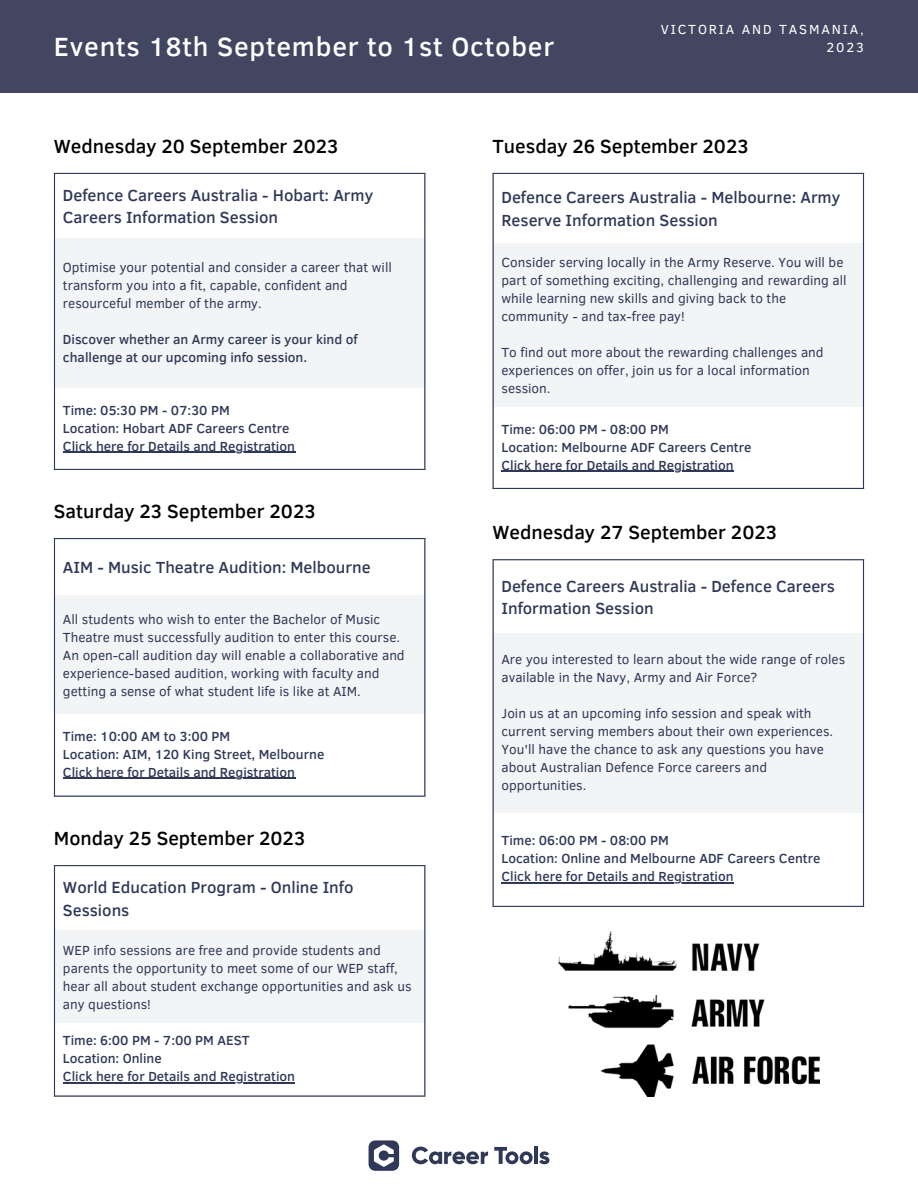
<style>
.page{position:relative;width:918px;height:1188px;background:#fff}
.page>*{position:absolute;margin:0;border:0;box-sizing:border-box;transform-origin:0 0}
.t1{font:500 27px "Clear Sans";letter-spacing:.03em;color:#fff}
.t2{font:500 19.5px "Clear Sans";color:#000}
.t3{font:500 16.5px/22.5px "Clear Sans";color:#2f3957}
.t4{font:13.5px/18px "Clear Sans";color:#2f3957}
.t5{font:500 13.5px/18px "Clear Sans";color:#2f3957}
.t6{font:13.5px "Clear Sans";letter-spacing:.14em;color:#fff}
</style>
<div class="page">
<div style="left:0;top:0;width:918px;height:92px;background:#434660"></div>
<svg style="left:412px;top:1147px;width:76px;height:17px"></svg>
<svg style="left:494px;top:1147px;width:39px;height:17px"></svg>
<hr style="left:534px;top:1146px;width:4px;height:18px;background:#2f3957">
<svg style="left:539px;top:1151px;width:10px;height:13px"></svg>
<svg style="left:369px;top:1140px;width:30px;height:31px"></svg>
<svg style="left:55px;top:539px;width:369px;height:257px"></svg>
<div style="left:54px;top:595px;width:371px;height:119px;background:#f3f4f6"></div>
<hr style="left:63px;top:778px;width:232px;height:1px;background:#2f3957">
<hr style="left:54px;top:539px;width:1px;height:257px;background:#2f3957">
<hr style="left:424px;top:539px;width:1px;height:257px;background:#2f3957">
<hr style="left:54px;top:538px;width:371px;height:1px;background:#2f3957">
<hr style="left:54px;top:796px;width:371px;height:1px;background:#2f3957">
<svg style="left:55px;top:866px;width:369px;height:229px"></svg>
<div style="left:54px;top:931px;width:371px;height:92px;background:#f3f4f6"></div>
<hr style="left:63px;top:1083px;width:85px;height:1px;background:#2f3957">
<hr style="left:148px;top:1083px;width:147px;height:1px;background:#2f3957">
<hr style="left:54px;top:866px;width:1px;height:229px;background:#2f3957">
<hr style="left:424px;top:866px;width:1px;height:229px;background:#2f3957">
<hr style="left:54px;top:865px;width:371px;height:1px;background:#2f3957">
<hr style="left:54px;top:1095px;width:371px;height:2px;background:#2f3957">
<svg style="left:494px;top:174px;width:369px;height:314px"></svg>
<div style="left:493px;top:243px;width:371px;height:164px;background:#f3f4f6"></div>
<hr style="left:502px;top:471px;width:232px;height:1px;background:#2f3957">
<hr style="left:493px;top:174px;width:1px;height:314px;background:#2f3957">
<hr style="left:863px;top:174px;width:1px;height:314px;background:#2f3957">
<hr style="left:493px;top:173px;width:371px;height:1px;background:#2f3957">
<hr style="left:493px;top:488px;width:371px;height:1px;background:#2f3957">
<svg style="left:494px;top:560px;width:369px;height:346px"></svg>
<div style="left:493px;top:634px;width:371px;height:179px;background:#f3f4f6"></div>
<hr style="left:502px;top:882px;width:232px;height:1px;background:#2f3957">
<hr style="left:493px;top:560px;width:1px;height:346px;background:#2f3957">
<hr style="left:863px;top:560px;width:1px;height:346px;background:#2f3957">
<hr style="left:493px;top:559px;width:371px;height:1px;background:#2f3957">
<hr style="left:493px;top:906px;width:371px;height:1px;background:#2f3957">
<img style="left:559px;top:931px;width:261px;height:166px">
<svg style="left:55px;top:174px;width:369px;height:295px"></svg>
<div style="left:54px;top:238px;width:371px;height:150px;background:#f3f4f6"></div>
<hr style="left:63px;top:452px;width:232px;height:1px;background:#2f3957">
<hr style="left:54px;top:174px;width:1px;height:295px;background:#2f3957">
<hr style="left:424px;top:174px;width:1px;height:295px;background:#2f3957">
<hr style="left:54px;top:173px;width:371px;height:1px;background:#2f3957">
<hr style="left:54px;top:469px;width:371px;height:1px;background:#2f3957">
<p class="t6" style="left:661px;top:19px;width:205px">VICTORIA AND TASMANIA,</p>
<p class="t1" style="left:54px;top:27px;width:502px">Events 18th September to 1st October</p>
<p class="t6" style="left:827px;top:37px;width:39px">2023</p>
<p class="t2" style="left:54px;top:132px;width:286px">Wednesday 20 September 2023</p>
<p class="t3" style="left:63px;top:183px;width:312px">Defence Careers Australia - Hobart: Army<br>Careers Information Session</p>
<p class="t4" style="left:63px;top:258px;width:331px">Optimise your potential and consider a career that will transform you into a fit, capable, confident and resourceful member of the army.</p>
<p class="t5" style="left:63px;top:330px;width:296px">Discover whether an Army career is your kind of challenge at our upcoming info session.</p>
<p class="t5" style="left:63px;top:400px;width:168px">Time: 05:30 PM - 07:30 PM</p>
<p class="t5" style="left:63px;top:418px;width:228px">Location: Hobart ADF Careers Centre</p>
<p class="t5" style="left:63px;top:436px;width:234px">Click here for Details and Registration</p>
<p class="t2" style="left:54px;top:497px;width:263px">Saturday 23 September 2023</p>
<p class="t3" style="left:63px;top:555px;width:309px">AIM - Music Theatre Audition: Melbourne</p>
<p class="t4" style="left:63px;top:609px;width:343px">All students who wish to enter the Bachelor of Music Theatre must successfully audition to enter this course.<br>An open-call audition day will enable a collaborative and experience-based audition, working with faculty and getting a sense of what student life is like at AIM.</p>
<p class="t5" style="left:63px;top:726px;width:169px">Time: 10:00 AM to 3:00 PM</p>
<p class="t5" style="left:63px;top:744px;width:263px">Location: AIM, 120 King Street, Melbourne</p>
<p class="t5" style="left:63px;top:762px;width:234px">Click here for Details and Registration</p>
<p class="t2" style="left:54px;top:824px;width:253px">Monday 25 September 2023</p>
<p class="t3" style="left:63px;top:875px;width:292px">World Education Program - Online Info<br>Sessions</p>
<p class="t4" style="left:63px;top:940px;width:350px">WEP info sessions are free and provide students and parents the opportunity to meet some of our WEP staff, hear all about student exchange opportunities and ask us any questions!</p>
<p class="t5" style="left:63px;top:1031px;width:188px">Time: 6:00 PM - 7:00 PM AEST</p>
<p class="t5" style="left:63px;top:1049px;width:100px">Location: Online</p>
<p class="t5" style="left:63px;top:1067px;width:234px">Click here for Details and Registration</p>
<p class="t2" style="left:493px;top:132px;width:258px">Tuesday 26 September 2023</p>
<p class="t3" style="left:502px;top:185px;width:340px">Defence Careers Australia - Melbourne: Army<br>Reserve Information Session</p>
<p class="t4" style="left:502px;top:253px;width:347px">Consider serving locally in the Army Reserve. You will be part of something exciting, challenging and rewarding all while learning new skills and giving back to the community - and tax-free pay!</p>
<p class="t4" style="left:502px;top:343px;width:324px">To find out more about the rewarding challenges and experiences on offer, join us for a local information session.</p>
<p class="t5" style="left:502px;top:419px;width:169px">Time: 06:00 PM - 08:00 PM</p>
<p class="t5" style="left:502px;top:437px;width:251px">Location: Melbourne ADF Careers Centre</p>
<p class="t5" style="left:502px;top:455px;width:234px">Click here for Details and Registration</p>
<p class="t2" style="left:493px;top:518px;width:286px">Wednesday 27 September 2023</p>
<p class="t3" style="left:502px;top:574px;width:335px">Defence Careers Australia - Defence Careers<br>Information Session</p>
<p class="t4" style="left:502px;top:650px;width:345px">Are you interested to learn about the wide range of roles available in the Navy, Army and Air Force?</p>
<p class="t4" style="left:502px;top:704px;width:333px">Join us at an upcoming info session and speak with current serving members about their own experiences.<br>You'll have the chance to ask any questions you have about Australian Defence Force careers and opportunities.</p>
<p class="t5" style="left:502px;top:831px;width:169px">Time: 06:00 PM - 08:00 PM</p>
<p class="t5" style="left:502px;top:849px;width:320px">Location: Online and Melbourne ADF Careers Centre</p>
<p class="t5" style="left:502px;top:867px;width:234px">Click here for Details and Registration</p>
</div>
